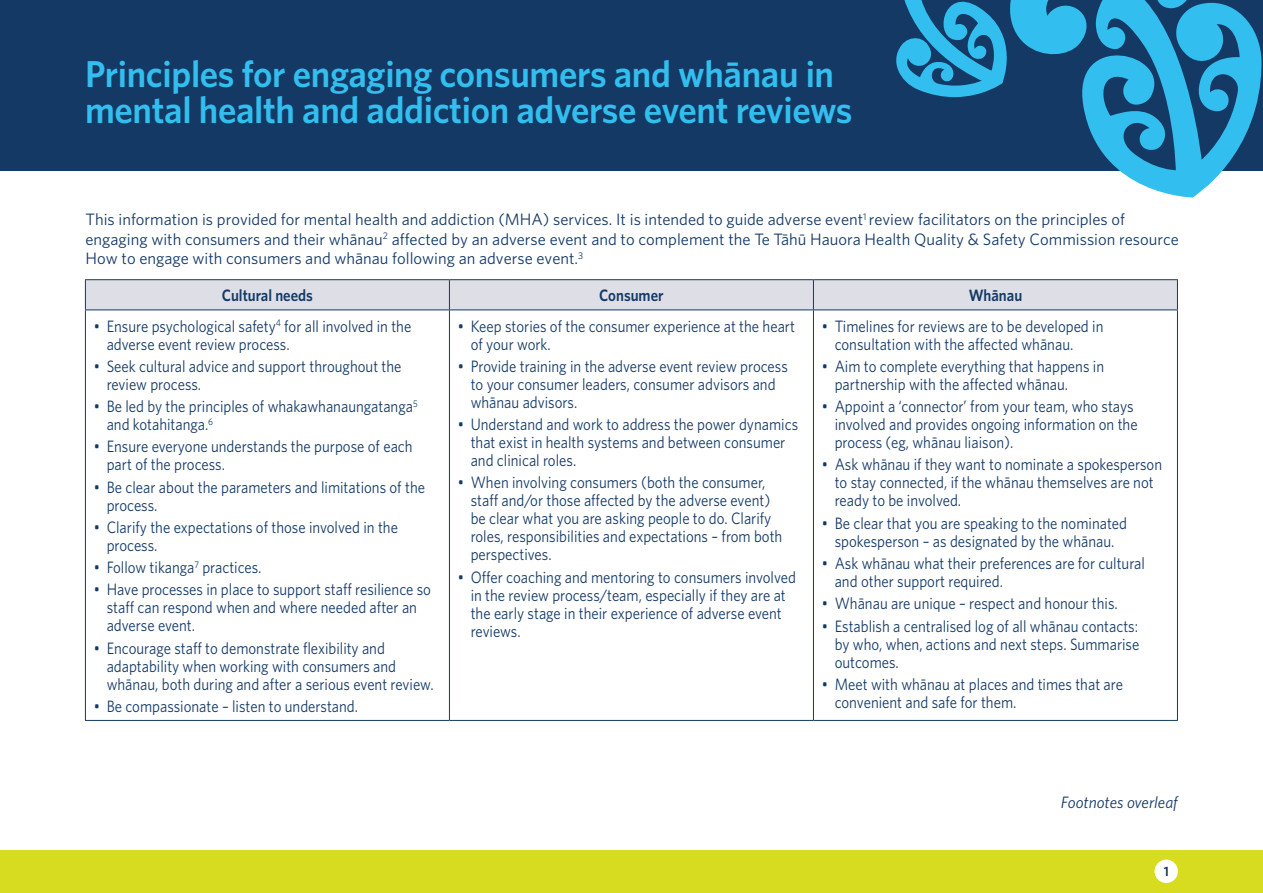
<style>
.page{position:relative;width:1263px;height:893px;background:#fff}
.page>*{position:absolute;margin:0;border:0;box-sizing:border-box;transform-origin:0 0}
.t1{font:600 37.5px/36px "Whitney";letter-spacing:-.01em;color:#32beee}
.t2{font:16.5px/18px "Whitney";color:#143965;scale:.9 1}
.t3{font:16.5px/19.6px "Whitney";color:#143965}
.t4{font:600 16.5px "Whitney";color:#143965;scale:.9 1}
.t5{font:italic 16.5px "Whitney";color:#143965}
.t6{font:600 13.5px "Whitney";color:#143965}
</style>
<div class="page">
<div style="left:86px;top:280px;width:1091px;height:30px;background:#dddee6"></div>
<hr style="left:85px;top:279px;width:364px;height:1px;background:#143965">
<hr style="left:85px;top:280px;width:1px;height:30px;background:#143965">
<hr style="left:449px;top:279px;width:364px;height:1px;background:#143965">
<hr style="left:449px;top:280px;width:1px;height:30px;background:#143965">
<hr style="left:813px;top:279px;width:365px;height:1px;background:#143965">
<hr style="left:813px;top:280px;width:1px;height:30px;background:#143965">
<hr style="left:1177px;top:280px;width:1px;height:30px;background:#143965">
<hr style="left:85px;top:310px;width:364px;height:1px;background:#143965">
<hr style="left:85px;top:310px;width:1px;height:410px;background:#143965">
<hr style="left:449px;top:310px;width:364px;height:1px;background:#143965">
<hr style="left:449px;top:310px;width:1px;height:410px;background:#143965">
<hr style="left:813px;top:310px;width:365px;height:1px;background:#143965">
<hr style="left:813px;top:310px;width:1px;height:410px;background:#143965">
<hr style="left:1177px;top:310px;width:1px;height:410px;background:#143965">
<hr style="left:85px;top:720px;width:364px;height:1px;background:#143965">
<hr style="left:449px;top:720px;width:364px;height:1px;background:#143965">
<hr style="left:813px;top:720px;width:365px;height:1px;background:#143965">
<div style="left:0;top:0;width:1263px;height:170px;background:#143965"></div>
<svg style="left:1005px;top:0;width:257px;height:197px;fill:#32beee"></svg>
<svg style="left:896px;top:0;width:126px;height:97px"></svg>
<div style="left:0;top:850px;width:1263px;height:43px;background:#d7dc21"></div>
<div style="left:1154px;top:860px;width:24px;height:23px;background:#fff;border-radius:50%"></div>
<h1 class="t1" style="left:85px;top:55px;width:769px">Principles for engaging consumers and whānau in mental health and addiction adverse event reviews</h1>
<p class="t3" style="left:86px;top:209px;width:1095px">This information is provided for mental health and addiction (MHA) services. It is intended to guide adverse event<sup>1</sup> review facilitators on the principles of engaging with consumers and their whānau<sup>2</sup> affected by an adverse event and to complement the Te Tāhū Hauora Health Quality &amp; Safety Commission resource<br>How to engage with consumers and whānau following an adverse event.<sup>3</sup></p>
<p class="t4" style="left:222px;top:285px;width:103px">Cultural needs</p>
<p class="t4" style="left:599px;top:285px;width:73px">Consumer</p>
<p class="t4" style="left:969px;top:285px;width:61px">Whānau</p>
<p class="t2" style="left:107px;top:316px;width:340px;text-indent:-13px">• Ensure psychological safety<sup>4</sup> for all involved in the adverse event review process.</p>
<p class="t2" style="left:107px;top:357px;width:329px;text-indent:-13px">• Seek cultural advice and support throughout the review process.</p>
<p class="t2" style="left:107px;top:397px;width:347px;text-indent:-13px">• Be led by the principles of whakawhanaungatanga<sup>5 </sup>and kotahitanga.<sup>6</sup></p>
<p class="t2" style="left:107px;top:437px;width:341px;text-indent:-13px">• Ensure everyone understands the purpose of each part of the process.</p>
<p class="t2" style="left:107px;top:477px;width:355px;text-indent:-13px">• Be clear about the parameters and limitations of the process.</p>
<p class="t2" style="left:107px;top:518px;width:325px;text-indent:-13px">• Clarify the expectations of those involved in the process.</p>
<p class="t2" style="left:94px;top:558px;width:188px">• Follow tikanga<sup>7</sup> practices.</p>
<p class="t2" style="left:107px;top:580px;width:362px;text-indent:-13px">• Have processes in place to support staff resilience so staff can respond when and where needed after an adverse event.</p>
<p class="t2" style="left:107px;top:638px;width:365px;text-indent:-13px">• Encourage staff to demonstrate flexibility and adaptability when working with consumers and whānau, both during and after a serious event review.</p>
<p class="t2" style="left:94px;top:697px;width:295px">• Be compassionate – listen to understand.</p>
<p class="t2" style="left:471px;top:316px;width:362px;text-indent:-13px">• Keep stories of the consumer experience at the heart of your work.</p>
<p class="t2" style="left:471px;top:357px;width:354px;text-indent:-13px">• Provide training in the adverse event review process to your consumer leaders, consumer advisors and whānau advisors.</p>
<p class="t2" style="left:471px;top:415px;width:365px;text-indent:-13px">• Understand and work to address the power dynamics that exist in health systems and between consumer and clinical roles.</p>
<p class="t2" style="left:471px;top:473px;width:348px;text-indent:-13px">• When involving consumers (both the consumer, staff and/or those affected by the adverse event) be clear what you are asking people to do. Clarify roles, responsibilities and expectations – from both perspectives.</p>
<p class="t2" style="left:471px;top:568px;width:363px;text-indent:-13px">• Offer coaching and mentoring to consumers involved in the review process/team, especially if they are at the early stage in their experience of adverse event reviews.</p>
<p class="t2" style="left:835px;top:317px;width:300px;text-indent:-13px">• Timelines for reviews are to be developed in consultation with the affected whānau.</p>
<p class="t2" style="left:835px;top:357px;width:301px;text-indent:-13px">• Aim to complete everything that happens in partnership with the affected whānau.</p>
<p class="t2" style="left:835px;top:397px;width:338px;text-indent:-13px">• Appoint a ‘connector’ from your team, who stays involved and provides ongoing information on the process (eg, whānau liaison).</p>
<p class="t2" style="left:835px;top:455px;width:365px;text-indent:-13px">• Ask whānau if they want to nominate a spokesperson to stay connected, if the whānau themselves are not ready to be involved.</p>
<p class="t2" style="left:822px;top:514px;width:340px;text-align:center">• Be clear that you are speaking to the nominated spokesperson – as designated by the whānau.</p>
<p class="t2" style="left:835px;top:554px;width:346px;text-indent:-13px">• Ask whānau what their preferences are for cultural and other support required.</p>
<p class="t2" style="left:822px;top:594px;width:330px">• Whānau are unique – respect and honour this.</p>
<p class="t2" style="left:835px;top:616px;width:340px;text-align:justify;text-indent:-13px">• Establish a centralised log of all whānau contacts: by who, when, actions and next steps. Summarise outcomes.</p>
<p class="t2" style="left:835px;top:675px;width:322px;text-indent:-13px">• Meet with whānau at places and times that are convenient and safe for them.</p>
<p class="t5" style="left:1061px;top:791px;width:119px">Footnotes overleaf</p>
<p class="t6" style="left:1164px;top:862px;width:7px">1</p>
</div>
